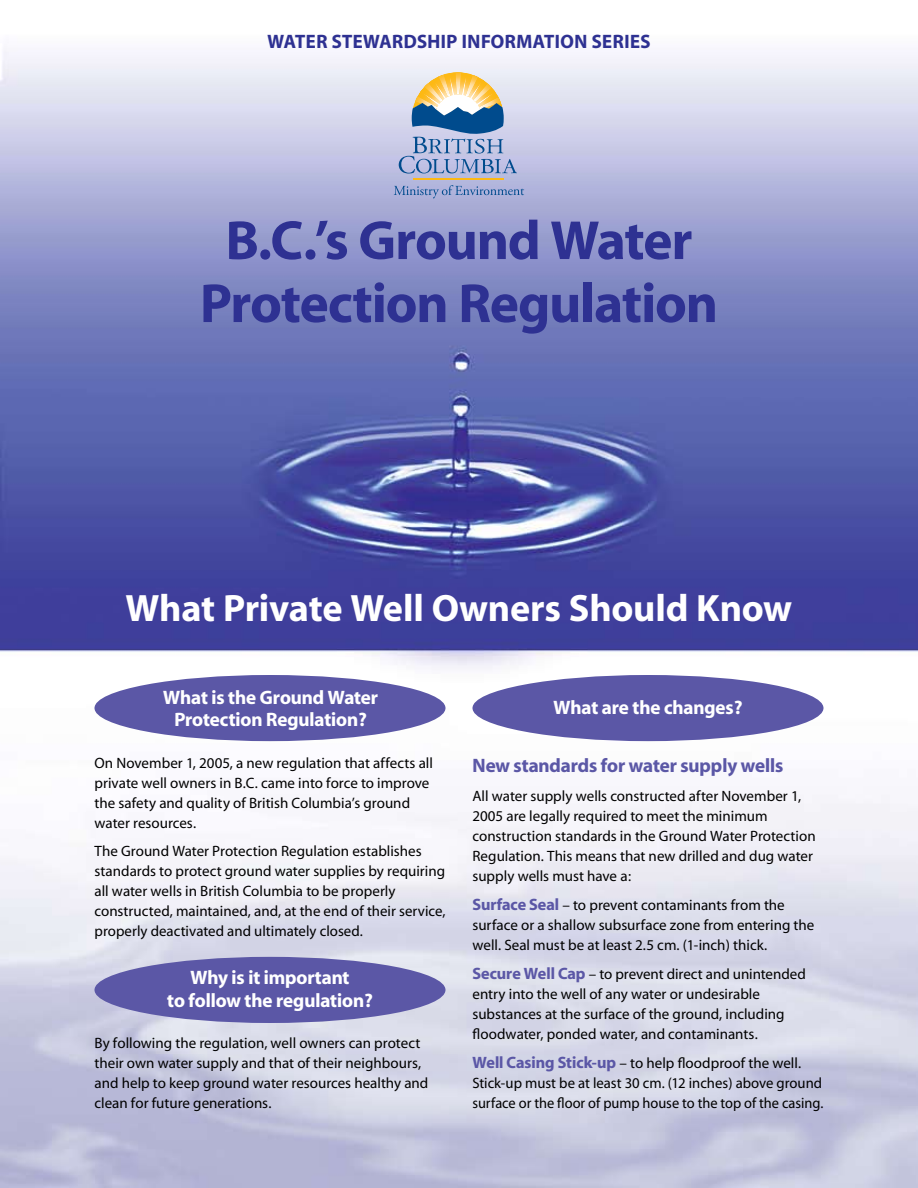
<style>
.page{position:relative;width:918px;height:1188px;background:#fff}
.page>*{position:absolute;margin:0;border:0;box-sizing:border-box;transform-origin:0 0}
.t1{font:55.5px/63px "Myriad Headline";letter-spacing:-.01em;color:#2e3192;text-align:center}
.t2{font:700 38.25px "Myriad";letter-spacing:-.005em;color:#fff}
.t3{font:19.5px/22.5px "Myriad Headline";letter-spacing:-.005em;color:#fff;text-align:center}
.t4{font:19.5px "Myriad Headline";letter-spacing:.025em;color:#2e3192}
.t5{font:19.5px "Myriad Headline";color:#5b57a6}
.t6{font:15px/20px "Myriad";color:#000}
.s1{font-family:"Myriad Headline";font-size:16.5px;color:#5b57a6}
</style>
<div class="page">
<img style="left:0;top:50px;width:918px;height:1138px">
<svg style="left:394px;top:185px;width:130px;height:13px;background:#92a1ce"></svg>
<hr style="left:413px;top:179px;width:90px;height:1px;background:#fdb913">
<svg style="left:399px;top:72px;width:118px;height:102px;background:#aab4c0"></svg>
<div style="left:94px;top:675px;width:352px;height:66px;background:#5b57a6;border-radius:50%"></div>
<div style="left:94px;top:957px;width:352px;height:66px;background:#5b57a6;border-radius:50%"></div>
<div style="left:472px;top:675px;width:352px;height:66px;background:#5b57a6;border-radius:50%"></div>
<h3 class="t4" style="left:267px;top:31px;width:385px">WATER STEWARDSHIP INFORMATION SERIES</h3>
<h1 class="t1" style="left:200px;top:211px;width:519px">B.C.’s Ground Water<br>Protection Regulation</h1>
<h2 class="t2" style="left:126px;top:589px;width:668px">What Private Well Owners Should Know</h2>
<h3 class="t3" style="left:163px;top:687px;width:216px">What is the Ground Water<br>Protection Regulation?</h3>
<p class="t6" style="left:94px;top:754px;width:340px">On November 1, 2005, a new regulation that affects all private well owners in B.C. came into force to improve the safety and quality of British Columbia’s ground water resources.</p>
<p class="t6" style="left:94px;top:842px;width:352px">The Ground Water Protection Regulation establishes standards to protect ground water supplies by requiring all water wells in British Columbia to be properly constructed, maintained, and, at the end of their service, properly deactivated and ultimately closed.</p>
<h3 class="t3" style="left:167px;top:967px;width:207px">Why is it important<br>to follow the regulation?</h3>
<p class="t6" style="left:94px;top:1034px;width:335px">By following the regulation, well owners can protect their own water supply and that of their neighbours, and help to keep ground water resources healthy and clean for future generations.</p>
<h3 class="t3" style="left:554px;top:697px;width:190px">What are the changes?</h3>
<h3 class="t5" style="left:472px;top:756px;width:312px">New standards for water supply wells</h3>
<p class="t6" style="left:472px;top:787px;width:345px">All water supply wells constructed after November 1, 2005 are legally required to meet the minimum construction standards in the Ground Water Protection Regulation. This means that new drilled and dug water supply wells must have a:</p>
<p class="t6" style="left:472px;top:896px;width:343px"><span class="s1">Surface Seal</span> – to prevent contaminants from the surface or a shallow subsurface zone from entering the well. Seal must be at least 2.5 cm. (1-inch) thick.</p>
<p class="t6" style="left:472px;top:965px;width:335px"><span class="s1">Secure Well Cap</span> – to prevent direct and unintended entry into the well of any water or undesirable substances at the surface of the ground, including floodwater, ponded water, and contaminants.</p>
<p class="t6" style="left:472px;top:1054px;width:352px"><span class="s1">Well Casing Stick-up</span> – to help floodproof the well.<br>Stick-up must be at least 30 cm. (12 inches) above ground surface or the floor of pump house to the top of the casing.</p>
</div>
